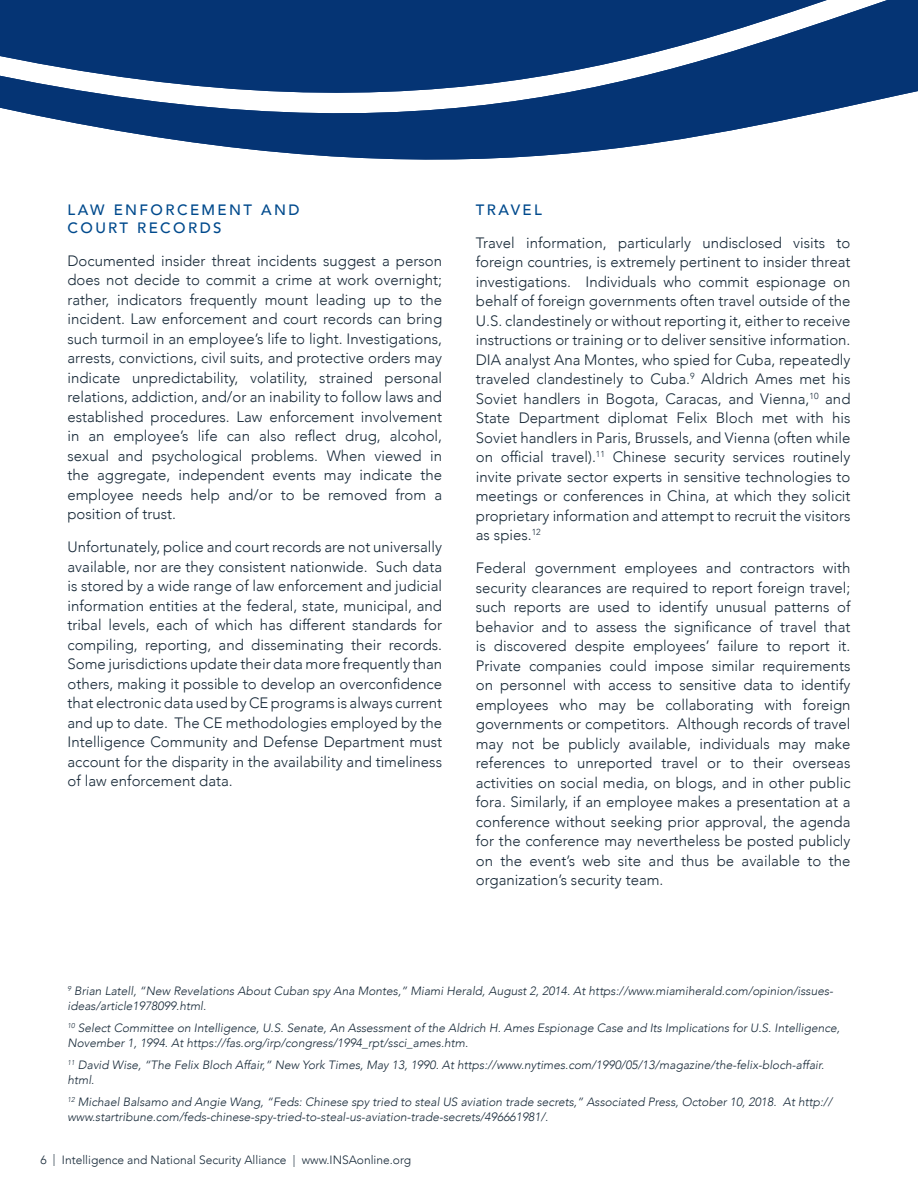
<style>
.page{position:relative;width:918px;height:1188px;background:#fff}
.page>*{position:absolute;margin:0;border:0;box-sizing:border-box;transform-origin:0 0}
.Body{font:300 15px/19.5px "Avenir";color:#172938;text-align:justify}
.Subhead{font:500 15px/18px "Avenir";letter-spacing:.16em;color:#004a8d}
.Footnotes{font:italic 300 12px/15px "Avenir";color:#172938}
.t1{font:300 12px "Avenir";color:#172938}
</style>
<div class="page">
<svg style="left:0;top:0;width:918px;height:160px;fill:#053474"></svg>
<p class="Subhead" style="left:68px;top:200px;width:233px">LAW ENFORCEMENT AND<br>COURT RECORDS</p>
<p class="Body" style="left:68px;top:251px;width:376px">Documented insider threat incidents suggest a person does not decide to commit a crime at work overnight; rather, indicators frequently mount leading up to the incident. Law enforcement and court records can bring such turmoil in an employee’s life to light. Investigations, arrests, convictions, civil suits, and protective orders may indicate unpredictability, volatility, strained personal relations, addiction, and/or an inability to follow laws and established procedures. Law enforcement involvement in an employee’s life can also reflect drug, alcohol, sexual and psychological problems. When viewed in the aggregate, independent events may indicate the employee needs help and/or to be removed from a position of trust.</p>
<p class="Body" style="left:68px;top:537px;width:376px">Unfortunately, police and court records are not universally available, nor are they consistent nationwide. Such data is stored by a wide range of law enforcement and judicial information entities at the federal, state, municipal, and tribal levels, each of which has different standards for compiling, reporting, and disseminating their records.<br>Some jurisdictions update their data more frequently than others, making it possible to develop an overconfidence that electronic data used by CE programs is always current and up to date. The CE methodologies employed by the Intelligence Community and Defense Department must account for the disparity in the availability and timeliness of law enforcement data.</p>
<p class="Subhead" style="left:476px;top:200px;width:68px">TRAVEL</p>
<p class="Body" style="left:476px;top:233px;width:376px">Travel information, particularly undisclosed visits to foreign countries, is extremely pertinent to insider threat investigations. Individuals who commit espionage on behalf of foreign governments often travel outside of the U.S. clandestinely or without reporting it, either to receive instructions or training or to deliver sensitive information.<br>DIA analyst Ana Montes, who spied for Cuba, repeatedly traveled clandestinely to Cuba.<sup>9</sup> Aldrich Ames met his Soviet handlers in Bogota, Caracas, and Vienna,<sup>10</sup> and State Department diplomat Felix Bloch met with his Soviet handlers in Paris, Brussels, and Vienna (often while on official travel).<sup>11</sup> Chinese security services routinely invite private sector experts in sensitive technologies to meetings or conferences in China, at which they solicit proprietary information and attempt to recruit the visitors as spies.<sup>12</sup></p>
<p class="Body" style="left:476px;top:558px;width:376px">Federal government employees and contractors with security clearances are required to report foreign travel; such reports are used to identify unusual patterns of behavior and to assess the significance of travel that is discovered despite employees’ failure to report it.<br>Private companies could impose similar requirements on personnel with access to sensitive data to identify employees who may be collaborating with foreign governments or competitors. Although records of travel may not be publicly available, individuals may make references to unreported travel or to their overseas activities on social media, on blogs, and in other public fora. Similarly, if an employee makes a presentation at a conference without seeking prior approval, the agenda for the conference may nevertheless be posted publicly on the event’s web site and thus be available to the organization’s security team.</p>
<p class="Footnotes" style="left:68px;top:984px;width:767px"><sup>9</sup> Brian Latell, “New Revelations About Cuban spy Ana Montes,” Miami Herald, August 2, 2014. At https://www.miamiherald.com/opinion/issues&shy;ideas/article1978099.html.</p>
<p class="Footnotes" style="left:68px;top:1020px;width:774px"><sup>10</sup> Select Committee on Intelligence, U.S. Senate, An Assessment of the Aldrich H. Ames Espionage Case and Its Implications for U.S. Intelligence,<br>November 1, 1994. At https://fas.org/irp/congress/1994_rpt/ssci_ames.htm.</p>
<p class="Footnotes" style="left:68px;top:1057px;width:758px"><sup>11</sup> David Wise, “The Felix Bloch Affair,” New York Times, May 13, 1990. At https://www.nytimes.com/1990/05/13/magazine/the-felix-bloch-affair. html.</p>
<p class="Footnotes" style="left:68px;top:1094px;width:766px"><sup>12</sup> Michael Balsamo and Angie Wang, “Feds: Chinese spy tried to steal US aviation trade secrets,” Associated Press, October 10, 2018. At http:// www.startribune.com/feds-chinese-spy-tried-to-steal-us-aviation-trade-secrets/496661981/.</p>
<p class="t1" style="left:40px;top:1153px;width:372px">6 | Intelligence and National Security Alliance | www.INSAonline.org</p>
</div>
